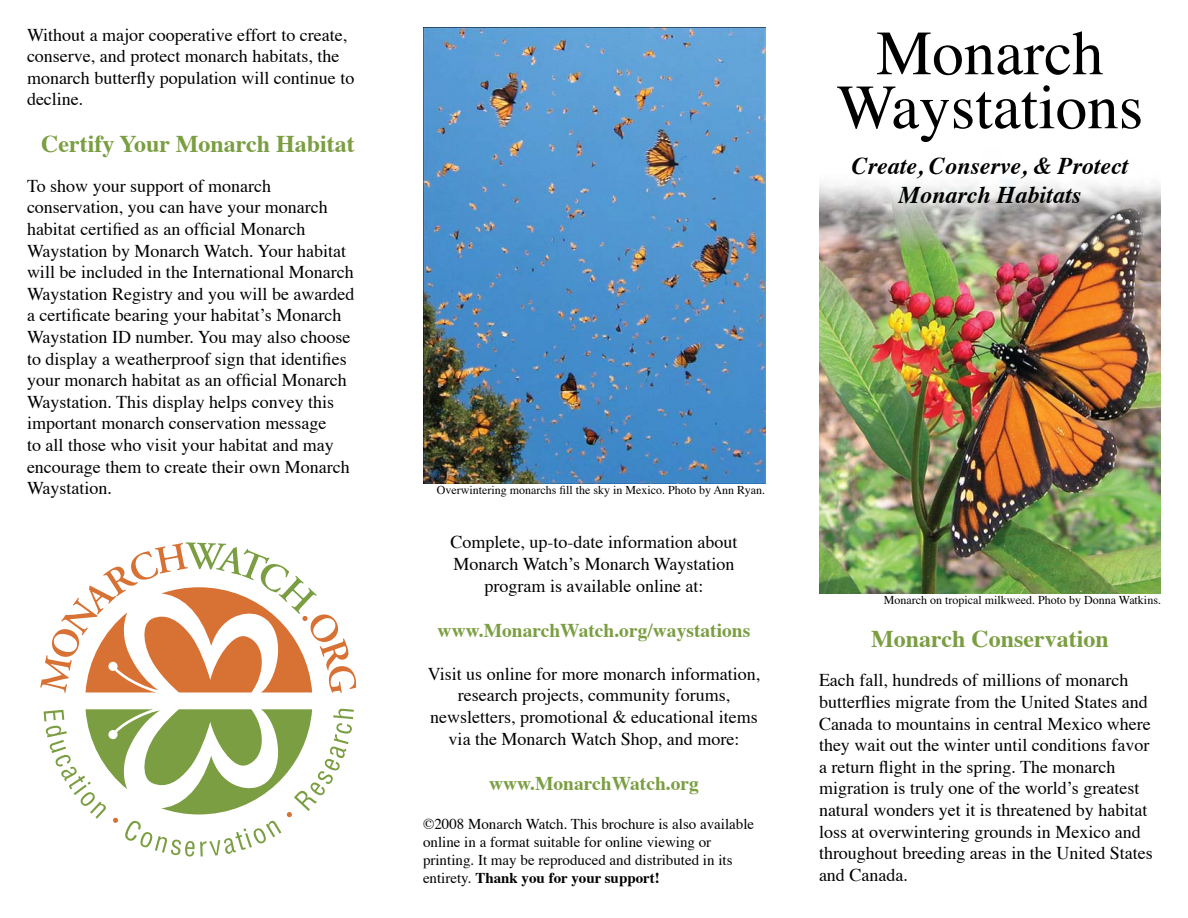
<style>
.page{position:relative;width:1188px;height:918px;background:#fff}
.page>*{position:absolute;margin:0;border:0;box-sizing:border-box;transform-origin:0 0}
.t1{font:63px/54px "Times";color:#000;text-align:center}
.t2{font:700 24px "Times";color:#7a9e41}
.t3{font:italic 700 24px/28.8px "Times";color:#000;text-align:center}
.t4{font:700 19.5px "Times";color:#7a9e41}
.t5{font:18px/21.6px "Times";color:#000}
.t6{font:15px/18px "Times";color:#000}
.t7{font:12px "Times";color:#000}
.s1{font-weight:700}
</style>
<div class="page">
<img style="left:423px;top:27px;width:342px;height:456px">
<svg style="left:40px;top:542px;width:316px;height:151px"></svg>
<svg style="left:44px;top:709px;width:310px;height:148px"></svg>
<img style="left:819px;top:180px;width:342px;height:414px">
<p class="t5" style="left:27px;top:22px;width:329px">Without a major cooperative effort to create, conserve, and protect monarch habitats, the monarch butterfly population will continue to decline.</p>
<h2 class="t2" style="left:41px;top:121px;width:315px">Certify Your Monarch Habitat</h2>
<p class="t5" style="left:27px;top:173px;width:329px">To show your support of monarch conservation, you can have your monarch habitat certified as an official Monarch Waystation by Monarch Watch. Your habitat will be included in the International Monarch Waystation Registry and you will be awarded a certificate bearing your habitat’s Monarch Waystation ID number. You may also choose to display a weatherproof sign that identifies your monarch habitat as an official Monarch Waystation. This display helps convey this important monarch conservation message<br>to all those who visit your habitat and may encourage them to create their own Monarch Waystation.</p>
<h1 class="t1" style="left:837px;top:21px;width:308px">Monarch<br>Waystations</h1>
<h2 class="t3" style="left:852px;top:149px;width:278px">Create, Conserve, &amp; Protect<br>Monarch Habitats</h2>
<p class="t7" style="left:437px;top:479px;width:330px">Overwintering monarchs fill the sky in Mexico. Photo by Ann Ryan.</p>
<p class="t5" style="left:451px;top:530px;width:288px;text-align:center">Complete, up-to-date information about<br>Monarch Watch’s Monarch Waystation program is available online at:</p>
<p class="t4" style="left:438px;top:611px;width:314px">www.MonarchWatch.org/waystations</p>
<p class="t5" style="left:428px;top:661px;width:334px;text-align:center">Visit us online for more monarch information, research projects, community forums, newsletters, promotional &amp; educational items via the Monarch Watch Shop, and more:</p>
<p class="t4" style="left:489px;top:764px;width:211px">www.MonarchWatch.org</p>
<p class="t6" style="left:423px;top:814px;width:333px">©2008 Monarch Watch. This brochure is also available online in a format suitable for online viewing or printing. It may be reproduced and distributed in its entirety. <span class="s1">Thank you for your support!</span></p>
<p class="t7" style="left:884px;top:589px;width:279px">Monarch on tropical milkweed. Photo by Donna Watkins.</p>
<h2 class="t2" style="left:871px;top:616px;width:239px">Monarch Conservation</h2>
<p class="t5" style="left:819px;top:668px;width:335px">Each fall, hundreds of millions of monarch butterflies migrate from the United States and Canada to mountains in central Mexico where they wait out the winter until conditions favor a return flight in the spring. The monarch migration is truly one of the world’s greatest natural wonders yet it is threatened by habitat loss at overwintering grounds in Mexico and throughout breeding areas in the United States and Canada.</p>
</div>
